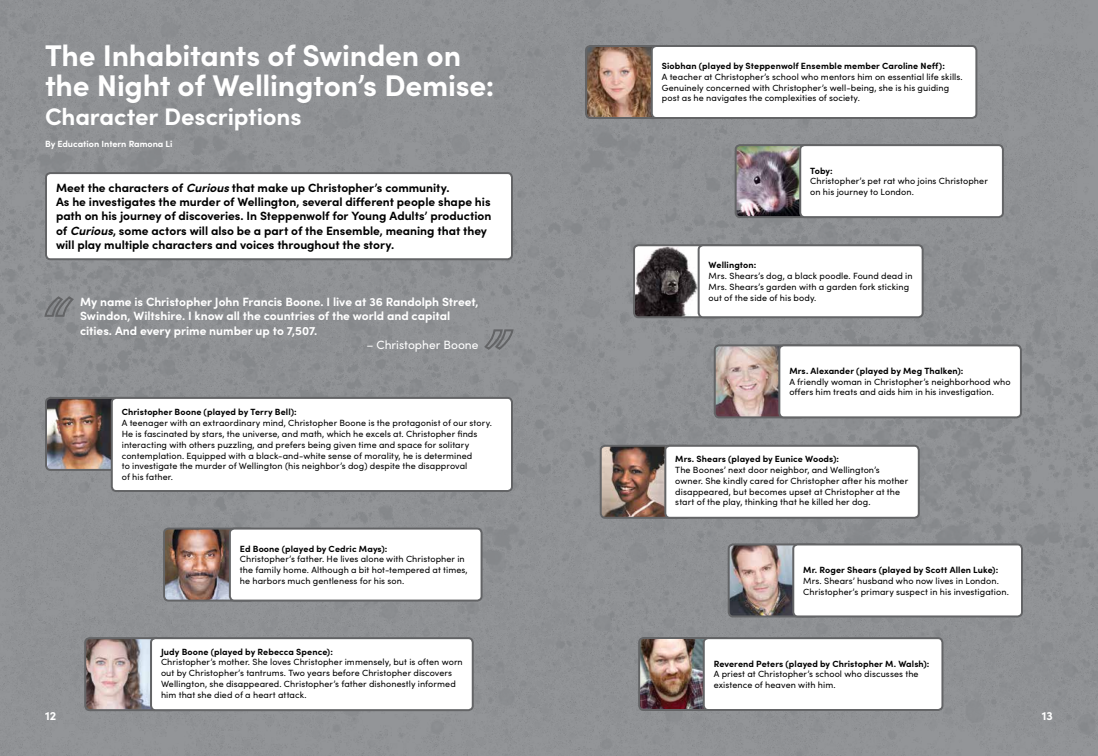
<style>
.page{position:relative;width:1098px;height:756px;background:#8f9194}
.page>*{position:absolute;margin:0;border:0;box-sizing:border-box;transform-origin:0 0}
.t1{font:700 30px/30px "Sofia Pro";letter-spacing:-.01em;color:#fff}
.t2{font:700 24px "Sofia Pro";letter-spacing:-.005em;color:#fff}
.t3{font:700 12px/14.4px "Sofia Pro";color:#000}
.t4{font:700 12px/14.4px "Sofia Pro";color:#fff}
.t5{font:12px "Sofia Pro";color:#fff}
.t6{font:9px/10.8px "Sofia Pro";letter-spacing:.01em;color:#000}
.t7{font:700 9px "Sofia Pro";letter-spacing:.01em;color:#000}
.t8{font:700 9px "Sofia Pro";color:#fff}
.s1{font-style:italic}
</style>
<div class="page">
<img style="left:641px;top:640px;width:62px;height:68px">
<div style="left:638px;top:637px;width:92px;height:74px;border:2px solid #636466;border-radius:4px"></div>
<div style="left:704px;top:638px;width:238px;height:72px;background:#fff;border-radius:4px"></div>
<div style="left:703px;top:637px;width:240px;height:74px;border:2px solid #636466;border-radius:4px"></div>
<img style="left:731px;top:546px;width:61px;height:68px">
<div style="left:728px;top:543px;width:92px;height:74px;border:2px solid #636466;border-radius:4px"></div>
<div style="left:793px;top:544px;width:229px;height:72px;background:#fff;border-radius:4px"></div>
<div style="left:792px;top:543px;width:231px;height:74px;border:2px solid #636466;border-radius:4px"></div>
<img style="left:603px;top:448px;width:61px;height:68px">
<div style="left:600px;top:445px;width:92px;height:74px;border:2px solid #636466;border-radius:4px"></div>
<div style="left:665px;top:446px;width:254px;height:72px;background:#fff;border-radius:4px"></div>
<div style="left:664px;top:445px;width:256px;height:74px;border:2px solid #636466;border-radius:4px"></div>
<img style="left:717px;top:347px;width:61px;height:68px">
<div style="left:714px;top:344px;width:92px;height:74px;border:2px solid #636466;border-radius:4px"></div>
<div style="left:779px;top:345px;width:242px;height:72px;background:#fff;border-radius:4px"></div>
<div style="left:778px;top:344px;width:244px;height:74px;border:2px solid #636466;border-radius:4px"></div>
<img style="left:636px;top:247px;width:62px;height:68px">
<div style="left:633px;top:244px;width:92px;height:74px;border:2px solid #636466;border-radius:4px"></div>
<div style="left:699px;top:245px;width:224px;height:72px;background:#fff;border-radius:4px"></div>
<div style="left:698px;top:244px;width:226px;height:74px;border:2px solid #636466;border-radius:4px"></div>
<img style="left:738px;top:147px;width:61px;height:68px">
<div style="left:735px;top:144px;width:92px;height:74px;border:2px solid #636466;border-radius:4px"></div>
<div style="left:800px;top:145px;width:203px;height:72px;background:#fff;border-radius:4px"></div>
<div style="left:799px;top:144px;width:205px;height:74px;border:2px solid #636466;border-radius:4px"></div>
<img style="left:87px;top:640px;width:63px;height:68px">
<div style="left:84px;top:637px;width:92px;height:74px;border:2px solid #636466;border-radius:4px"></div>
<div style="left:151px;top:638px;width:322px;height:72px;background:#fff;border-radius:4px"></div>
<div style="left:150px;top:637px;width:324px;height:74px;border:2px solid #636466;border-radius:4px"></div>
<img style="left:166px;top:531px;width:63px;height:68px">
<div style="left:163px;top:528px;width:92px;height:74px;border:2px solid #636466;border-radius:4px"></div>
<div style="left:230px;top:529px;width:252px;height:72px;background:#fff;border-radius:4px"></div>
<div style="left:229px;top:528px;width:254px;height:74px;border:2px solid #636466;border-radius:4px"></div>
<img style="left:588px;top:48px;width:63px;height:68px">
<div style="left:585px;top:45px;width:92px;height:74px;border:2px solid #636466;border-radius:4px"></div>
<div style="left:652px;top:46px;width:324px;height:72px;background:#fff;border-radius:4px"></div>
<div style="left:651px;top:45px;width:326px;height:74px;border:2px solid #636466;border-radius:4px"></div>
<img style="left:48px;top:400px;width:63px;height:68px">
<div style="left:45px;top:397px;width:92px;height:74px;border:2px solid #636466;border-radius:4px"></div>
<div style="left:112px;top:398px;width:400px;height:93px;background:#fff;border-radius:4px"></div>
<div style="left:111px;top:397px;width:402px;height:95px;border:2px solid #636466;border-radius:4px"></div>
<div style="left:46px;top:173px;width:466px;height:86px;background:#fff;border-radius:4px"></div>
<div style="left:45px;top:172px;width:468px;height:88px;border:2px solid #636466;border-radius:4px"></div>
<svg style="left:43px;top:295px;width:32px;height:23px"></svg>
<svg style="left:483px;top:328px;width:32px;height:23px"></svg>
<h1 class="t1" style="left:45px;top:39px;width:451px">The Inhabitants of Swinden on the Night of Wellington’s Demise:</h1>
<h2 class="t2" style="left:45px;top:98px;width:258px">Character Descriptions</h2>
<p class="t8" style="left:45px;top:136px;width:129px">By Education Intern Ramona Li</p>
<p class="t3" style="left:56px;top:179px;width:437px">Meet the characters of <span class="s1">Curious</span> that make up Christopher’s community.<br>As he investigates the murder of Wellington, several different people shape his path on his journey of discoveries. In Steppenwolf for Young Adults’ production of <span class="s1">Curious</span>, some actors will also be a part of the Ensemble, meaning that they will play multiple characters and voices throughout the story.</p>
<h3 class="t4" style="left:80px;top:294px;width:400px">My name is Christopher John Francis Boone. I live at 36 Randolph Street,<br>Swindon, Wiltshire. I know all the countries of the world and capital cities. And every prime number up to 7,507.</h3>
<h3 class="t5" style="left:366px;top:336px;width:114px">– Christopher Boone</h3>
<p class="t7" style="left:122px;top:405px;width:176px">Christopher Boone (played by Terry Bell):</p>
<p class="t6" style="left:122px;top:417px;width:372px">A teenager with an extraordinary mind, Christopher Boone is the protagonist of our story.<br>He is fascinated by stars, the universe, and math, which he excels at. Christopher finds interacting with others puzzling, and prefers being given time and space for solitary contemplation. Equipped with a black-and-white sense of morality, he is determined<br>to investigate the murder of Wellington (his neighbor’s dog) despite the disapproval<br>of his father.</p>
<p class="t7" style="left:240px;top:542px;width:149px">Ed Boone (played by Cedric Mays):</p>
<p class="t6" style="left:240px;top:553px;width:229px">Christopher’s father. He lives alone with Christopher in the family home. Although a bit hot-tempered at times, he harbors much gentleness for his son.</p>
<p class="t7" style="left:161px;top:645px;width:173px">Judy Boone (played by Rebecca Spence):</p>
<p class="t6" style="left:161px;top:656px;width:303px">Christopher’s mother. She loves Christopher immensely, but is often worn out by Christopher’s tantrums. Two years before Christopher discovers Wellington, she disappeared. Christopher’s father dishonestly informed him that she died of a heart attack.</p>
<p class="t7" style="left:662px;top:59px;width:285px">Siobhan (played by Steppenwolf Ensemble member Caroline Neff):</p>
<p class="t6" style="left:662px;top:71px;width:302px">A teacher at Christopher’s school who mentors him on essential life skills.<br>Genuinely concerned with Christopher’s well-being, she is his guiding post as he navigates the complexities of society.</p>
<p class="t7" style="left:810px;top:163px;width:24px">Toby:</p>
<p class="t6" style="left:810px;top:175px;width:179px">Christopher’s pet rat who joins Christopher on his journey to London.</p>
<p class="t7" style="left:709px;top:258px;width:49px">Wellington:</p>
<p class="t6" style="left:709px;top:270px;width:206px">Mrs. Shears’s dog, a black poodle. Found dead in<br>Mrs. Shears’s garden with a garden fork sticking out of the side of his body.</p>
<p class="t7" style="left:789px;top:364px;width:176px">Mrs. Alexander (played by Meg Thalken):</p>
<p class="t6" style="left:789px;top:376px;width:223px">A friendly woman in Christopher’s neighborhood who offers him treats and aids him in his investigation.</p>
<p class="t7" style="left:675px;top:452px;width:165px">Mrs. Shears (played by Eunice Woods):</p>
<p class="t6" style="left:675px;top:464px;width:234px">The Boones’ next door neighbor, and Wellington’s owner. She kindly cared for Christopher after his mother disappeared, but becomes upset at Christopher at the start of the play, thinking that he killed her dog.</p>
<p class="t7" style="left:803px;top:563px;width:196px">Mr. Roger Shears (played by Scott Allen Luke):</p>
<p class="t6" style="left:803px;top:575px;width:207px">Mrs. Shears’ husband who now lives in London.<br>Christopher’s primary suspect in his investigation.</p>
<p class="t7" style="left:714px;top:656px;width:217px">Reverend Peters (played by Christopher M. Walsh):</p>
<p class="t6" style="left:714px;top:668px;width:206px">A priest at Christopher’s school who discusses the existence of heaven with him.</p>
<h3 class="t4" style="left:45px;top:708px;width:13px">12</h3>
<h3 class="t4" style="left:1042px;top:708px;width:13px">13</h3>
</div>
